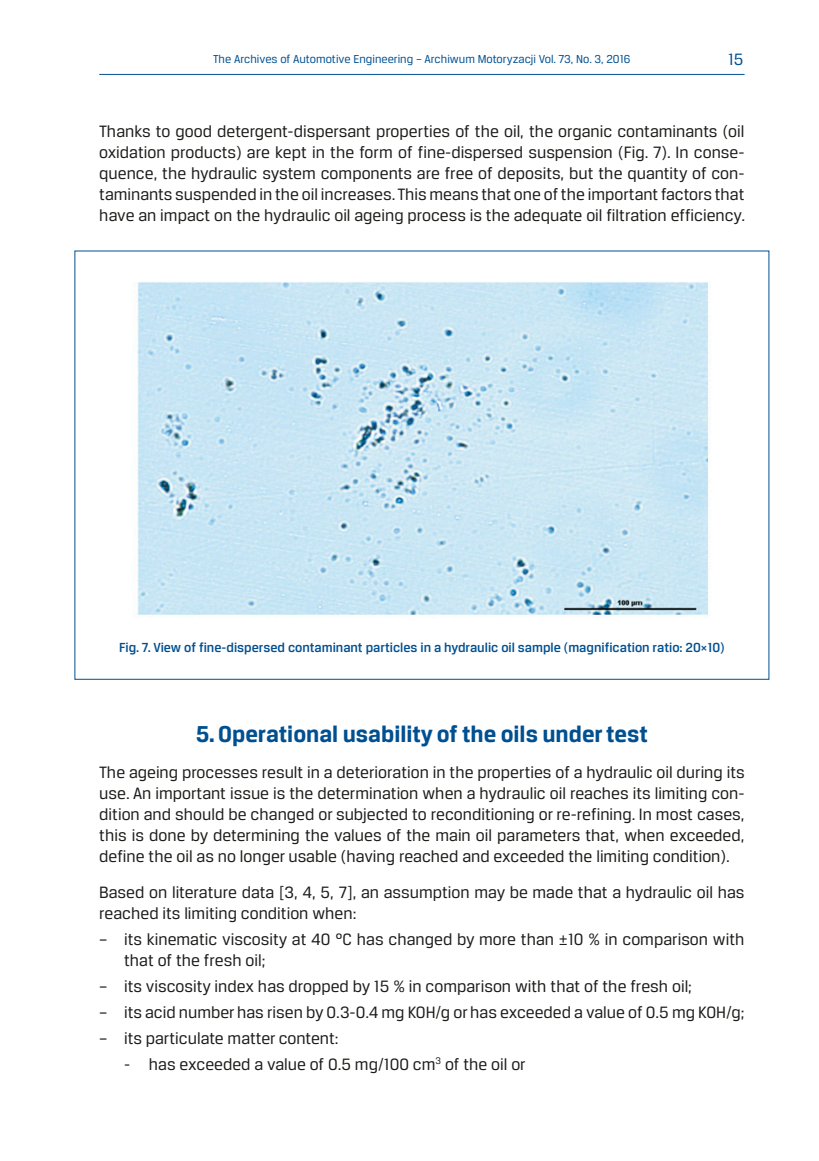
<style>
.page{position:relative;width:819px;height:1161px;background:#fff}
.page>*{position:absolute;margin:0;border:0;box-sizing:border-box;transform-origin:0 0}
.podrozdz_ang{font:700 24.5px "Breuer Text";color:#005091}
.podst_ang{font:17.5px/21px "Breuer Text";color:#1c1c1a;text-align:justify}
.t1{font:17.5px "Breuer Text";color:#005091}
.podpisy_ilustracji_a{font:500 14px "Breuer Text";color:#005091}
.t2{font:12.25px "Breuer Text";color:#005091}
</style>
<div class="page">
<hr style="left:99px;top:74px;width:645px;height:1px;background:#005091">
<img style="left:137px;top:282px;width:571px;height:336px">
<p class="t2" style="left:213px;top:52px;width:419px">The Archives of Automotive Engineering – Archiwum Motoryzacji Vol. 73, No. 3, 2016</p>
<p class="t1" style="left:728px;top:50px;width:17px">15</p>
<p class="podst_ang" style="left:99px;top:121px;width:647px">Thanks to good detergent-dispersant properties of the oil, the organic contaminants (oil oxidation products) are kept in the form of fine-dispersed suspension (Fig. 7). In conse&shy;quence, the hydraulic system components are free of deposits, but the quantity of con&shy;taminants suspended in the oil increases. This means that one of the important factors that have an impact on the hydraulic oil ageing process is the adequate oil filtration efficiency.</p>
<p class="podpisy_ilustracji_a" style="left:119px;top:639px;width:607px">Fig. 7. View of fine-dispersed contaminant particles in a hydraulic oil sample (magnification ratio: 20×10)</p>
<p class="podrozdz_ang" style="left:196px;top:721px;width:453px">5. Operational usability of the oils under test</p>
<p class="podst_ang" style="left:99px;top:762px;width:646px">The ageing processes result in a deterioration in the properties of a hydraulic oil during its use. An important issue is the determination when a hydraulic oil reaches its limiting con&shy;dition and should be changed or subjected to reconditioning or re-refining. In most cases, this is done by determining the values of the main oil parameters that, when exceeded, define the oil as no longer usable (having reached and exceeded the limiting condition).</p>
<p class="podst_ang" style="left:99px;top:882px;width:646px">Based on literature data [3, 4, 5, 7], an assumption may be made that a hydraulic oil has reached its limiting condition when:</p>
<p class="podst_ang" style="left:124px;top:929px;width:622px;text-indent:-25px">– its kinematic viscosity at 40 °C has changed by more than ±10 % in comparison with that of the fresh oil;</p>
<p class="podst_ang" style="left:99px;top:976px;width:594px">– its viscosity index has dropped by 15 % in comparison with that of the fresh oil;</p>
<p class="podst_ang" style="left:99px;top:1002px;width:646px">– its acid number has risen by 0.3-0.4 mg KOH/g or has exceeded a value of 0.5 mg KOH/g;</p>
<p class="podst_ang" style="left:99px;top:1028px;width:241px">– its particulate matter content:</p>
<p class="podst_ang" style="left:124px;top:1054px;width:403px">- has exceeded a value of 0.5 mg/100 cm<sup>3</sup> of the oil or</p>
</div>
